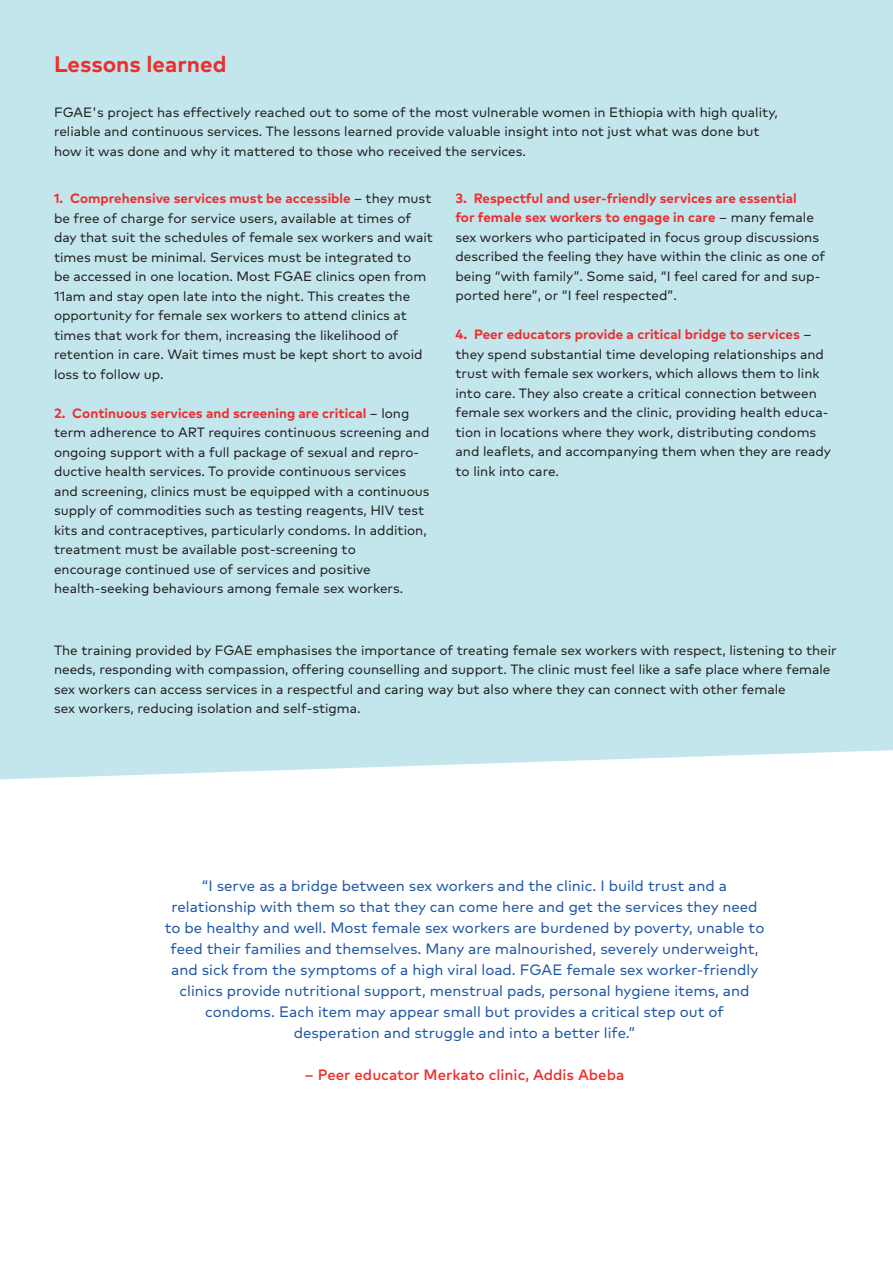
<style>
.page{position:relative;width:893px;height:1263px;background:#fff}
.page>*{position:absolute;margin:0;border:0;box-sizing:border-box;transform-origin:0 0}
.t1{font:700 22.5px "FF Mark Pro AF";color:#ee2d2d}
.t2{font:15px/21px "FF Mark Pro AF";color:#1e56a6;text-align:center}
.t3{font:500 15px "FF Mark Pro AF";color:#ee2d2d}
.t4{font:13.5px/19.5px "FF Mark Pro AF";color:#231f20}
.s1{font-weight:700;color:#ee2d2d}
</style>
<div class="page">
<div style="left:0;top:0;width:893px;height:779px;background:#c2e6ec"></div>
<h1 class="t1" style="left:54px;top:47px;width:174px">Lessons learned</h1>
<p class="t4" style="left:54px;top:101px;width:725px">FGAE's project has effectively reached out to some of the most vulnerable women in Ethiopia with high quality, reliable and continuous services. The lessons learned provide valuable insight into not just what was done but how it was done and why it mattered to those who received the services.</p>
<p class="t4" style="left:54px;top:187px;width:381px"><span class="s1">1. Comprehensive services must be accessible</span> – they must be free of charge for service users, available at times of day that suit the schedules of female sex workers and wait times must be minimal. Services must be integrated to<br>be accessed in one location. Most FGAE clinics open from 11am and stay open late into the night. This creates the opportunity for female sex workers to attend clinics at times that work for them, increasing the likelihood of retention in care. Wait times must be kept short to avoid loss to follow up.</p>
<p class="t4" style="left:54px;top:402px;width:377px"><span class="s1">2. Continuous services and screening are critical</span> – long term adherence to ART requires continuous screening and ongoing support with a full package of sexual and repro&shy;ductive health services. To provide continuous services and screening, clinics must be equipped with a continuous supply of commodities such as testing reagents, HIV test kits and contraceptives, particularly condoms. In addition, treatment must be available post-screening to<br>encourage continued use of services and positive health-seeking behaviours among female sex workers.</p>
<p class="t4" style="left:455px;top:187px;width:371px"><span class="s1">3. Respectful and user-friendly services are essential<br>for female sex workers to engage in care</span> – many female sex workers who participated in focus group discussions described the feeling they have within the clinic as one of being “with family”. Some said, “I feel cared for and sup&shy;ported here”, or “I feel respected”.</p>
<p class="t4" style="left:455px;top:324px;width:377px"><span class="s1">4. Peer educators provide a critical bridge to services</span> – they spend substantial time developing relationships and trust with female sex workers, which allows them to link into care. They also create a critical connection between female sex workers and the clinic, providing health educa&shy;tion in locations where they work, distributing condoms and leaflets, and accompanying them when they are ready to link into care.</p>
<p class="t4" style="left:54px;top:639px;width:784px">The training provided by FGAE emphasises the importance of treating female sex workers with respect, listening to their needs, responding with compassion, offering counselling and support. The clinic must feel like a safe place where female sex workers can access services in a respectful and caring way but also where they can connect with other female<br>sex workers, reducing isolation and self-stigma.</p>
<p class="t2" style="left:165px;top:874px;width:601px">“I serve as a bridge between sex workers and the clinic. I build trust and a relationship with them so that they can come here and get the services they need to be healthy and well. Most female sex workers are burdened by poverty, unable to feed their families and themselves. Many are malnourished, severely underweight, and sick from the symptoms of a high viral load. FGAE female sex worker-friendly clinics provide nutritional support, menstrual pads, personal hygiene items, and condoms. Each item may appear small but provides a critical step out of desperation and struggle and into a better life.”</p>
<p class="t3" style="left:305px;top:1063px;width:321px">– Peer educator Merkato clinic, Addis Abeba</p>
</div>
